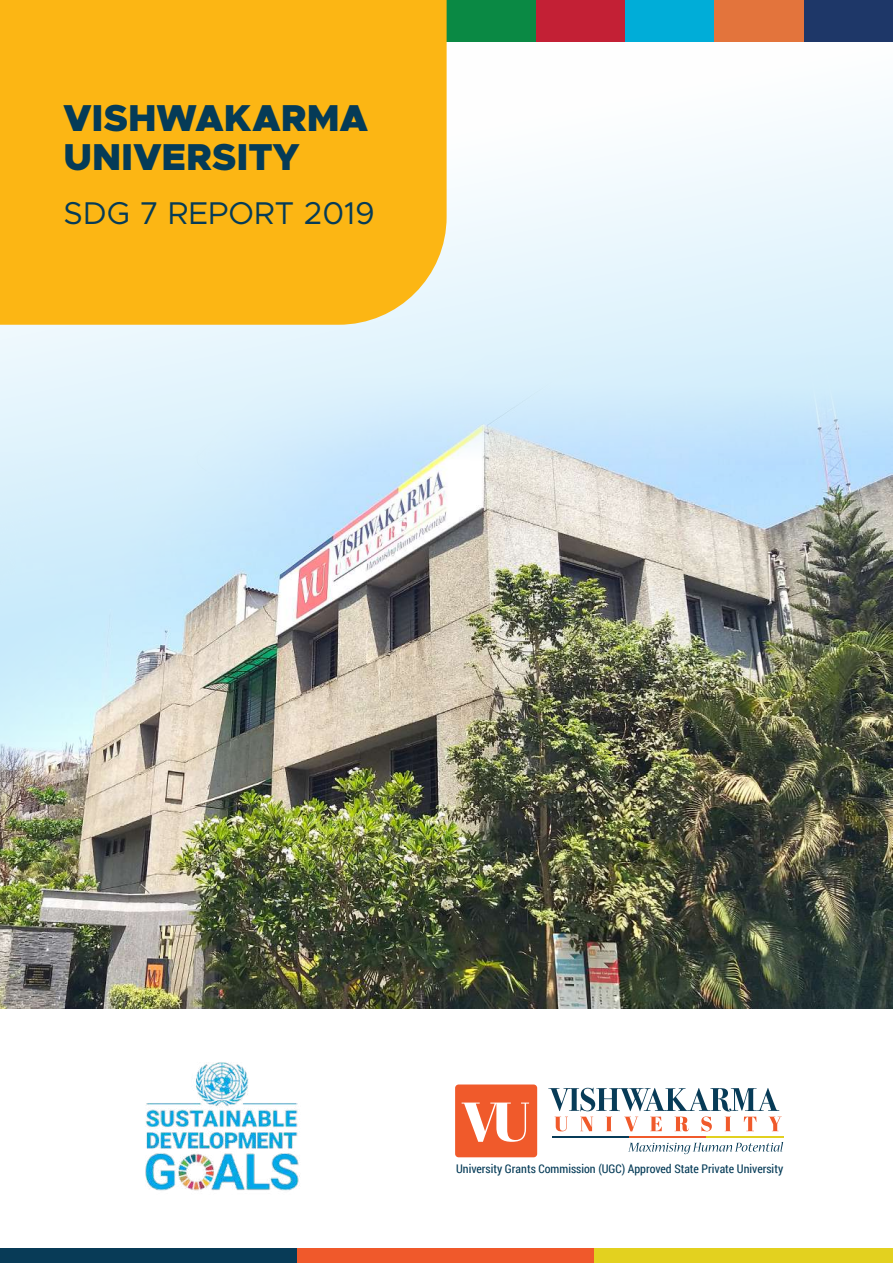
<style>
.page{position:relative;width:893px;height:1263px;background:#fff}
.page>*{position:absolute;margin:0;border:0;box-sizing:border-box;transform-origin:0 0}
.t1{font:900 37.65px/39.2px "Metropolis";color:#053b57}
.t2{font:31.65px "Metropolis";color:#053b57}
.t3{font:12px "Roboto Condensed";color:#053b57}
</style>
<div class="page">
<svg style="left:0;top:0;width:893px;height:356px"></svg>
<img style="left:0;top:356px;width:893px;height:653px">
<div style="left:0;top:1248px;width:298px;height:15px;background:#083b57"></div>
<div style="left:298px;top:1248px;width:298px;height:15px;background:#f0592b"></div>
<div style="left:595px;top:1248px;width:298px;height:15px;background:#e3d11f"></div>
<svg style="left:455px;top:1084px;width:82px;height:73px;background:#f2754e"></svg>
<hr style="left:552px;top:1136px;width:77px;height:2px;background:#073b57">
<hr style="left:629px;top:1136px;width:77px;height:2px;background:#f05a2b">
<hr style="left:706px;top:1136px;width:77px;height:2px;background:#e2d01f">
<svg style="left:628px;top:1142px;width:155px;height:12px"></svg>
<svg style="left:548px;top:1088px;width:234px;height:43px"></svg>
<img style="left:145px;top:1062px;width:155px;height:129px">
<div style="left:804px;top:0;width:89px;height:41px;background:#1e3768"></div>
<div style="left:625px;top:0;width:90px;height:41px;background:#00add8"></div>
<div style="left:535px;top:0;width:90px;height:41px;background:#c32035"></div>
<div style="left:446px;top:0;width:89px;height:41px;background:#0a8944"></div>
<div style="left:714px;top:0;width:89px;height:41px;background:#e3743c"></div>
<div style="left:0;top:0;width:447px;height:325px;background:#fcb614"></div>
<h1 class="t1" style="left:63px;top:98px;width:306px">VISHWAKARMA<br>UNIVERSITY</h1>
<h2 class="t2" style="left:63px;top:193px;width:313px">SDG 7 REPORT 2019</h2>
<p class="t3" style="left:456px;top:1160px;width:329px">University Grants Commission (UGC) Approved State Private University</p>
</div>
